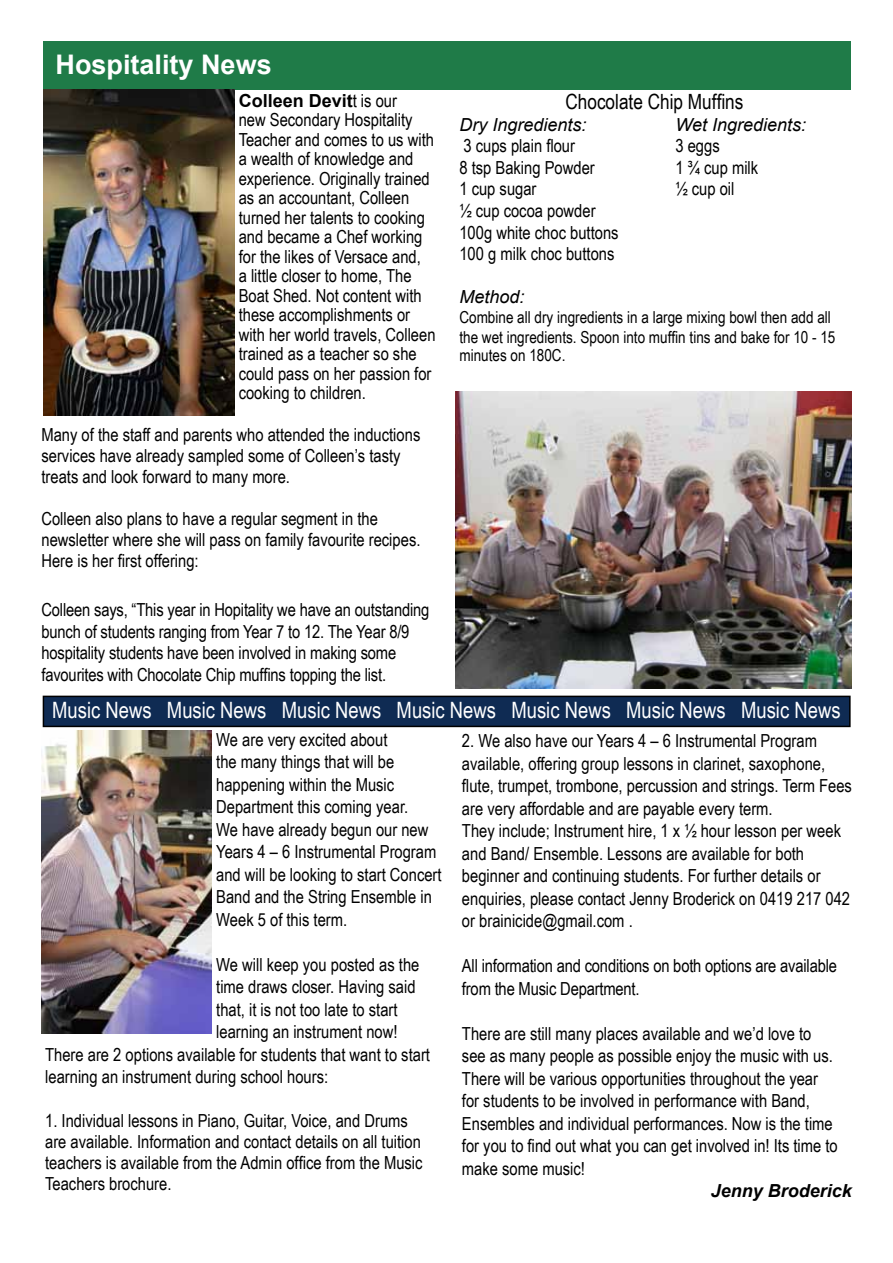
<style>
.page{position:relative;width:893px;height:1263px;background:#fff}
.page>*{position:absolute;margin:0;border:0;box-sizing:border-box;transform-origin:0 0}
.t1{font:700 27px "Arial";color:#fff}
.t2{font:22.5px "Arial Narrow";color:#fff}
.t3{font:21px "Arial Narrow";color:#000}
.t4{font:18px/22.5px "Arial Narrow";color:#000}
.t5{font:italic 18px "Arial";color:#000}
.t6{font:700 18px "Arial";color:#000}
.t7{font:italic 700 18px "Arial";color:#000}
.t8{font:16.5px/19.5px "Arial Narrow";color:#000}
.s1{font-family:"Arial Narrow";font-weight:400}
</style>
<div class="page">
<div style="left:43px;top:41px;width:808px;height:48px;background:#1f7b48"></div>
<img style="left:44px;top:89px;width:190px;height:326px">
<img style="left:455px;top:391px;width:396px;height:297px">
<div style="left:43px;top:696px;width:807px;height:30px;background:#0f2b53"></div>
<div style="left:43px;top:696px;width:808px;height:31px;border:2px solid #000"></div>
<img style="left:41px;top:731px;width:171px;height:303px">
<h1 class="t1" style="left:56px;top:46px;width:218px">Hospitality News</h1>
<p class="t6" style="left:239px;top:88px;width:160px">Colleen Devit<span class="s1">t is our</span></p>
<p class="t4" style="left:239px;top:110px;width:198px;line-height:19.5px">new Secondary Hospitality<br>Teacher and comes to us with a wealth of knowledge and experience. Originally trained as an accountant, Colleen turned her talents to cooking and became a Chef working for the likes of Versace and,<br>a little closer to home, The<br>Boat Shed. Not content with these accomplishments or with her world travels, Colleen trained as a teacher so she could pass on her passion for cooking to children.</p>
<p class="t4" style="left:41px;top:424px;width:380px;line-height:21px">Many of the staff and parents who attended the inductions services have already sampled some of Colleen’s tasty treats and look forward to many more.</p>
<p class="t4" style="left:41px;top:508px;width:380px;line-height:21px">Colleen also plans to have a regular segment in the newsletter where she will pass on family favourite recipes.<br>Here is her first offering:</p>
<p class="t4" style="left:41px;top:598px;width:389px;line-height:21.6px">Colleen says, “This year in Hopitality we have an outstanding bunch of students ranging from Year 7 to 12. The Year 8/9 hospitality students have been involved in making some favourites with Chocolate Chip muffins topping the list.</p>
<p class="t3" style="left:565px;top:86px;width:180px">Chocolate Chip Muffins</p>
<p class="t5" style="left:459px;top:113px;width:129px">Dry Ingredients:</p>
<p class="t5" style="left:675px;top:113px;width:132px">Wet Ingredients:</p>
<p class="t4" style="left:463px;top:134px;width:113px">3 cups plain flour</p>
<p class="t4" style="left:675px;top:134px;width:46px">3 eggs</p>
<p class="t4" style="left:459px;top:156px;width:137px">8 tsp Baking Powder</p>
<p class="t4" style="left:675px;top:156px;width:84px">1 ¾ cup milk</p>
<p class="t4" style="left:459px;top:177px;width:79px">1 cup sugar</p>
<p class="t4" style="left:675px;top:177px;width:61px">½ cup oil</p>
<p class="t4" style="left:459px;top:199px;width:161px;line-height:21.6px">½ cup cocoa powder<br>100g white choc buttons<br>100 g milk choc buttons</p>
<p class="t5" style="left:459px;top:285px;width:67px">Method:</p>
<p class="t8" style="left:459px;top:307px;width:378px">Combine all dry ingredients in a large mixing bowl then add all the wet ingredients. Spoon into muffin tins and bake for 10 - 15</p>
<p class="t8" style="left:459px;top:345px;width:108px">minutes on 180C.</p>
<p class="t2" style="left:52px;top:694px;width:790px">Music News Music News Music News Music News Music News Music News Music News</p>
<p class="t4" style="left:216px;top:727px;width:227px">We are very excited about<br>the many things that will be happening within the Music<br>Department this coming year.<br>We have already begun our new<br>Years 4 – 6 Instrumental Program and will be looking to start Concert<br>Band and the String Ensemble in<br>Week 5 of this term.</p>
<p class="t4" style="left:216px;top:952px;width:205px">We will keep you posted as the</p>
<p class="t4" style="left:216px;top:975px;width:201px">time draws closer. Having said</p>
<p class="t4" style="left:216px;top:997px;width:183px">that, it is not too late to start</p>
<p class="t4" style="left:216px;top:1020px;width:183px">learning an instrument now!</p>
<p class="t4" style="left:45px;top:1042px;width:386px">There are 2 options available for students that want to start</p>
<p class="t4" style="left:45px;top:1065px;width:285px">learning an instrument during school hours:</p>
<p class="t4" style="left:45px;top:1109px;width:379px;line-height:21px">1. Individual lessons in Piano, Guitar, Voice, and Drums are available. Information and contact details on all tuition teachers is available from the Admin office from the Music Teachers brochure.</p>
<p class="t4" style="left:462px;top:729px;width:391px">2. We also have our Years 4 – 6 Instrumental Program available, offering group lessons in clarinet, saxophone, flute, trumpet, trombone, percussion and strings. Term Fees are very affordable and are payable every term.<br>They include; Instrument hire, 1 x ½ hour lesson per week and Band/ Ensemble. Lessons are available for both beginner and continuing students. For further details or enquiries, please contact Jenny Broderick on 0419 217 042 or brainicide@gmail.com .</p>
<p class="t4" style="left:462px;top:954px;width:377px">All information and conditions on both options are available from the Music Department.</p>
<p class="t4" style="left:462px;top:1021px;width:377px">There are still many places available and we’d love to see as many people as possible enjoy the music with us.<br>There will be various opportunities throughout the year for students to be involved in performance with Band, Ensembles and individual performances. Now is the time for you to find out what you can get involved in! Its time to make some music!</p>
<p class="t7" style="left:711px;top:1179px;width:143px">Jenny Broderick</p>
</div>
